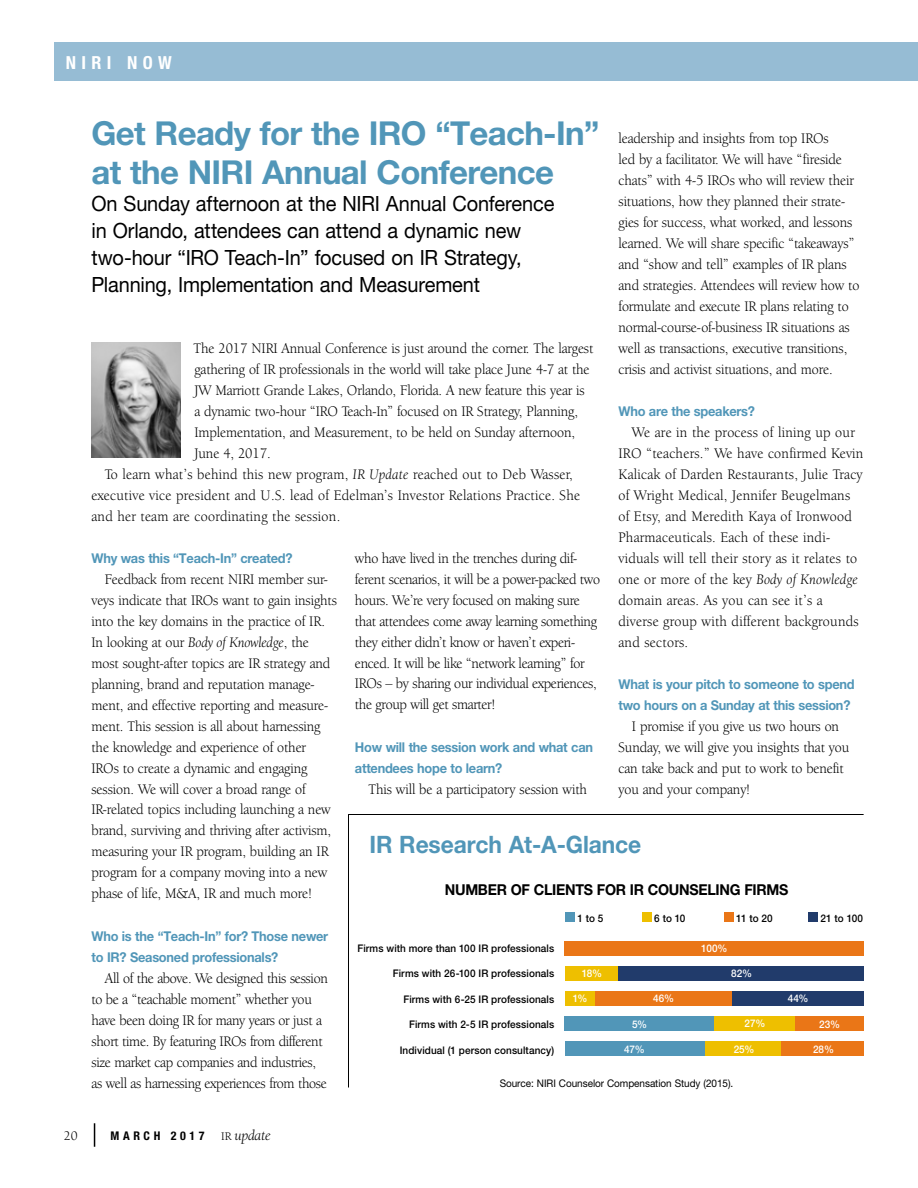
<style>
.page{position:relative;width:918px;height:1188px;background:#fff}
.page>*{position:absolute;margin:0;border:0;box-sizing:border-box;transform-origin:0 0}
.t1{font:700 33px/39px "Helvetica Neue LT Pro";letter-spacing:-.02em;color:#5196b8}
.t2{font:700 24px "Helvetica Neue LT Pro";letter-spacing:-.005em;color:#5196b8;scale:.95 1}
.t3{font:21px/27px "Helvetica Neue LT Pro";letter-spacing:-.01em;color:#000;scale:.95 1}
.t4{font:700 condensed 18px "Helvetica Neue LT Pro";letter-spacing:.3em;color:#fff}
.t5{font:15px/21px "Berkeley Oldstyle IT Cby BT";letter-spacing:-.005em;color:#000;scale:.95 1}
.t6{font:15px/21px "Berkeley Oldstyle IT Cby BT";letter-spacing:.02em;color:#000;scale:.95 1}
.t7{font:700 15px "Helvetica Neue LT Pro";letter-spacing:-.02em;color:#000;scale:.95 1}
.t8{font:italic 15px "Berkeley Oldstyle IT Cby BT";letter-spacing:-.01em;color:#000}
.t9{font:700 13.5px/21px "Helvetica Neue LT Pro";letter-spacing:-.02em;color:#5196b8;scale:.95 1}
.t10{font:13.5px "Berkeley Oldstyle IT Cby BT";color:#000}
.t11{font:700 condensed 12px "Helvetica Neue LT Pro";letter-spacing:.3em;color:#000}
.t12{font:500 10.5px "Helvetica Neue LT Pro";letter-spacing:.01em;color:#000;scale:.95 1}
.t13{font:10.5px "Helvetica Neue LT Pro";letter-spacing:-.005em;color:#000;scale:.95 1}
.t14{font:500 10.5px "Helvetica Neue LT Pro";color:#fff;scale:.95 1}
.s1{font-style:italic}
.s2{font-style:normal;font-size:12px}
</style>
<div class="page">
<svg style="left:94px;top:1123px;width:1px;height:24px"></svg>
<img style="left:91px;top:343px;width:90px;height:115px">
<div style="left:54px;top:42px;width:864px;height:38px;background:#96bcd4"></div>
<div style="left:565px;top:1042px;width:140px;height:14px;background:#5196b8"></div>
<div style="left:705px;top:1042px;width:76px;height:14px;background:#eebf00"></div>
<div style="left:781px;top:1042px;width:83px;height:14px;background:#ea7617"></div>
<div style="left:565px;top:941px;width:299px;height:15px;background:#ea7617"></div>
<div style="left:714px;top:1016px;width:81px;height:15px;background:#eebf00"></div>
<div style="left:795px;top:1016px;width:69px;height:15px;background:#ea7617"></div>
<div style="left:565px;top:1016px;width:149px;height:15px;background:#5196b8"></div>
<div style="left:565px;top:991px;width:31px;height:15px;background:#eebf00"></div>
<div style="left:596px;top:991px;width:137px;height:15px;background:#ea7617"></div>
<div style="left:733px;top:991px;width:131px;height:15px;background:#213b6b"></div>
<div style="left:565px;top:966px;width:54px;height:15px;background:#eebf00"></div>
<div style="left:619px;top:966px;width:245px;height:15px;background:#213b6b"></div>
<div style="left:565px;top:912px;width:10px;height:10px;background:#5196b8"></div>
<div style="left:642px;top:912px;width:9px;height:10px;background:#eebf00"></div>
<div style="left:724px;top:912px;width:9px;height:10px;background:#ea7617"></div>
<div style="left:808px;top:912px;width:10px;height:10px;background:#213b6b"></div>
<hr style="left:348px;top:814px;width:516px;height:1px;background:#000">
<hr style="left:348px;top:814px;width:1px;height:274px;background:#000">
<p class="t4" style="left:66px;top:51px;width:108px">NIRI NOW</p>
<h1 class="t1" style="left:91px;top:113px;width:509px">Get Ready for the IRO “Teach-In” at the NIRI Annual Conference</h1>
<h3 class="t3" style="left:91px;top:190px;width:489px">On Sunday afternoon at the NIRI Annual Conference in Orlando, attendees can attend a dynamic new two-hour “IRO Teach-In” focused on IR Strategy, Planning, Implementation and Measurement</h3>
<p class="t5" style="left:619px;top:127px;width:255px">leadership and insights from top IROs<br>led by a facilitator. We will have “fireside chats” with 4-5 IROs who will review their situations, how they planned their strate&shy;gies for success, what worked, and lessons learned. We will share specific “takeaways” and “show and tell” examples of IR plans and strategies. Attendees will review how to formulate and execute IR plans relating to normal-course-of-business IR situations as well as transactions, executive transitions, crisis and activist situations, and more.</p>
<p class="t9" style="left:618px;top:400px;width:145px">Who are the speakers?</p>
<p class="t6" style="left:619px;top:421px;width:259px;text-indent:13px">We are in the process of lining up our IRO “teachers.” We have confirmed Kevin Kalicak of Darden Restaurants, Julie Tracy of Wright Medical, Jennifer Beugelmans of Etsy, and Meredith Kaya of Ironwood Pharmaceuticals. Each of these indi&shy;viduals will tell their story as it relates to one or more of the key <span class="s1">Body of Knowledge </span>domain areas. As you can see it’s a diverse group with different backgrounds and sectors.</p>
<p class="t9" style="left:618px;top:673px;width:250px">What is your pitch to someone to spend two hours on a Sunday at this session?</p>
<p class="t5" style="left:619px;top:715px;width:244px;text-indent:13px">I promise if you give us two hours on Sunday, we will give you insights that you can take back and put to work to benefit you and your company!</p>
<p class="t5" style="left:194px;top:337px;width:422px">The 2017 NIRI Annual Conference is just around the corner. The largest</p>
<p class="t5" style="left:194px;top:358px;width:417px">gathering of IR professionals in the world will take place June 4-7 at the</p>
<p class="t5" style="left:194px;top:379px;width:412px">JW Marriott Grande Lakes, Orlando, Florida. A new feature this year is</p>
<p class="t5" style="left:194px;top:400px;width:405px">a dynamic two-hour “IRO Teach-In” focused on IR Strategy, Planning,</p>
<p class="t5" style="left:194px;top:421px;width:402px">Implementation, and Measurement, to be held on Sunday afternoon,</p>
<p class="t5" style="left:194px;top:442px;width:82px">June 4, 2017.</p>
<p class="t6" style="left:105px;top:463px;width:494px">To learn what’s behind this new program, <span class="s1">IR Update</span> reached out to Deb Wasser,</p>
<p class="t6" style="left:91px;top:484px;width:516px">executive vice president and U.S. lead of Edelman’s Investor Relations Practice. She</p>
<p class="t6" style="left:91px;top:505px;width:263px">and her team are coordinating the session.</p>
<p class="t9" style="left:91px;top:547px;width:213px">Why was this “Teach-In” created?</p>
<p class="t5" style="left:91px;top:568px;width:260px;text-indent:14px">Feedback from recent NIRI member sur&shy;veys indicate that IROs want to gain insights into the key domains in the practice of IR.<br>In looking at our <span class="s1">Body of Knowledge</span>, the most sought-after topics are IR strategy and planning, brand and reputation manage&shy;ment, and effective reporting and measure&shy;ment. This session is all about harnessing the knowledge and experience of other IROs to create a dynamic and engaging session. We will cover a broad range of IR-related topics including launching a new brand, surviving and thriving after activism, measuring your IR program, building an IR program for a company moving into a new phase of life, M&amp;A, IR and much more!</p>
<p class="t9" style="left:91px;top:925px;width:251px">Who is the “Teach-In” for? Those newer to IR? Seasoned professionals?</p>
<p class="t5" style="left:92px;top:967px;width:250px;text-indent:13px">All of the above. We designed this session to be a “teachable moment” whether you have been doing IR for many years or just a short time. By featuring IROs from different size market cap companies and industries, as well as harnessing experiences from those</p>
<p class="t5" style="left:355px;top:547px;width:259px">who have lived in the trenches during dif&shy;ferent scenarios, it will be a power-packed two hours. We’re very focused on making sure that attendees come away learning something they either didn’t know or haven’t experi&shy;enced. It will be like “network learning” for IROs – by sharing our individual experiences, the group will get smarter!</p>
<p class="t9" style="left:355px;top:736px;width:252px">How will the session work and what can attendees hope to learn?</p>
<p class="t5" style="left:368px;top:778px;width:231px">This will be a participatory session with</p>
<h2 class="t2" style="left:369px;top:830px;width:288px">IR Research At-A-Glance</h2>
<p class="t7" style="left:445px;top:880px;width:363px">NUMBER OF CLIENTS FOR IR COUNSELING FIRMS</p>
<p class="t12" style="left:577px;top:912px;width:29px">1 to 5</p>
<p class="t12" style="left:654px;top:912px;width:34px">6 to 10</p>
<p class="t12" style="left:736px;top:912px;width:40px">11 to 20</p>
<p class="t12" style="left:821px;top:912px;width:46px">21 to 100</p>
<p class="t12" style="left:358px;top:942px;width:209px">Firms with more than 100 IR professionals</p>
<p class="t12" style="left:393px;top:967px;width:171px">Firms with 26-100 IR professionals</p>
<p class="t12" style="left:404px;top:993px;width:160px">Firms with 6-25 IR professionals</p>
<p class="t12" style="left:409px;top:1018px;width:154px">Firms with 2-5 IR professionals</p>
<p class="t12" style="left:400px;top:1044px;width:164px">Individual (1 person consultancy)</p>
<p class="t14" style="left:701px;top:942px;width:29px">100%</p>
<p class="t14" style="left:582px;top:967px;width:23px">18%</p>
<p class="t14" style="left:731px;top:967px;width:24px">82%</p>
<p class="t14" style="left:653px;top:992px;width:24px">46%</p>
<p class="t14" style="left:788px;top:992px;width:23px">44%</p>
<p class="t14" style="left:573px;top:992px;width:17px">1%</p>
<p class="t14" style="left:744px;top:1017px;width:24px">27%</p>
<p class="t14" style="left:819px;top:1018px;width:24px">23%</p>
<p class="t14" style="left:632px;top:1018px;width:18px">5%</p>
<p class="t14" style="left:813px;top:1043px;width:24px">28%</p>
<p class="t14" style="left:624px;top:1043px;width:23px">47%</p>
<p class="t14" style="left:734px;top:1043px;width:24px">25%</p>
<p class="t13" style="left:500px;top:1077px;width:247px">Source: NIRI Counselor Compensation Study (2015).</p>
<p class="t10" style="left:64px;top:1128px;width:15px">20</p>
<p class="t11" style="left:111px;top:1128px;width:95px">MARCH 2017</p>
<p class="t8" style="left:221px;top:1126px;width:51px"><span class="s2">IR</span> update</p>
</div>
